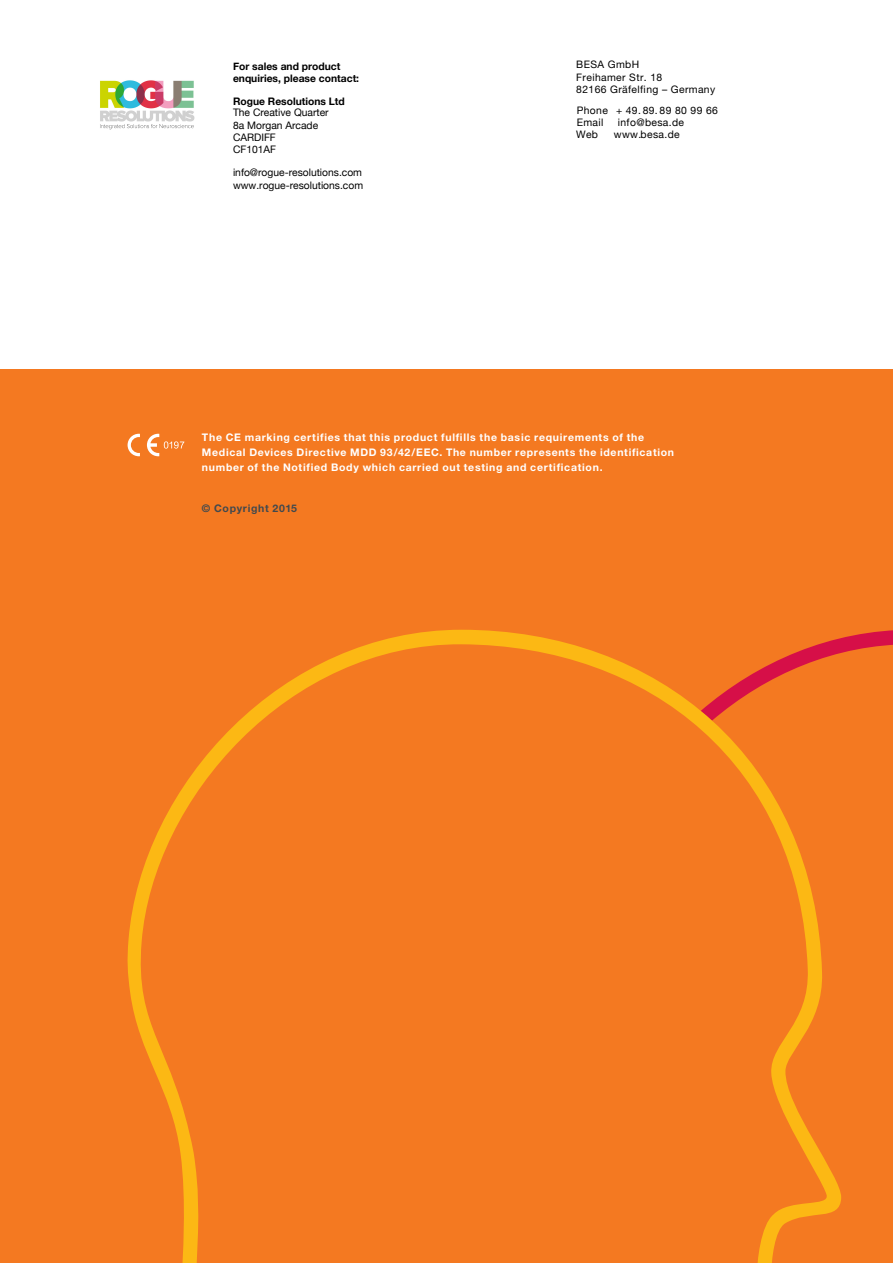
<style>
.page{position:relative;width:893px;height:1263px;background:#fff}
.page>*{position:absolute;margin:0;border:0;box-sizing:border-box;transform-origin:0 0}
.t1{font:700 10.5px/15px "Helvetica Neue";letter-spacing:.065em;color:#fff}
.t2{font:700 10.5px "Helvetica Neue";letter-spacing:.065em;color:#41494e}
.t3{font:10.35px/12.5px "Helvetica Neue";color:#000}
.t4{font:700 10.35px/12.5px "Helvetica Neue";color:#000}
.t5{font:10.35px/12.1px "Helvetica Neue";letter-spacing:.035em;color:#000}
.t6{font:10.35px/12.5px "Helvetica Neue";letter-spacing:.035em;color:#000}
</style>
<div class="page">
<div style="left:0;top:370px;width:893px;height:893px;background:#f47921"></div>
<svg style="left:842px;top:630px;width:51px;height:23px"></svg>
<svg style="left:128px;top:630px;width:714px;height:633px"></svg>
<svg style="left:128px;top:434px;width:12px;height:22px"></svg>
<svg style="left:147px;top:434px;width:37px;height:22px"></svg>
<img style="left:100px;top:80px;width:95px;height:50px">
<p class="t4" style="left:233px;top:60px;width:128px">For sales and product enquiries, please contact:</p>
<p class="t4" style="left:233px;top:95px;width:113px">Rogue Resolutions Ltd</p>
<p class="t3" style="left:233px;top:107px;width:97px">The Creative Quarter<br>8a Morgan Arcade<br>CARDIFF<br>CF101AF</p>
<p class="t3" style="left:233px;top:167px;width:132px">info@rogue-resolutions.com www.rogue-resolutions.com</p>
<p class="t6" style="left:576px;top:58px;width:140px">BESA GmbH<br>Freihamer Str. 18<br>82166 Gräfelfing – Germany</p>
<p class="t5" style="left:577px;top:105px;width:143px">Phone + 49. 89. 89 80 99 66<br>Email</p>
<p class="t5" style="left:618px;top:117px;width:68px">info@besa.de</p>
<p class="t3" style="left:576px;top:129px;width:24px">Web</p>
<p class="t5" style="left:614px;top:129px;width:68px">www.besa.de</p>
<p class="t1" style="left:202px;top:430px;width:474px">The CE marking certifies that this product fulfills the basic requirements of the<br>Medical Devices Directive MDD 93/42/EEC. The number represents the identification number of the Notified Body which carried out testing and certification.</p>
<p class="t2" style="left:202px;top:502px;width:97px">© Copyright 2015</p>
</div>
